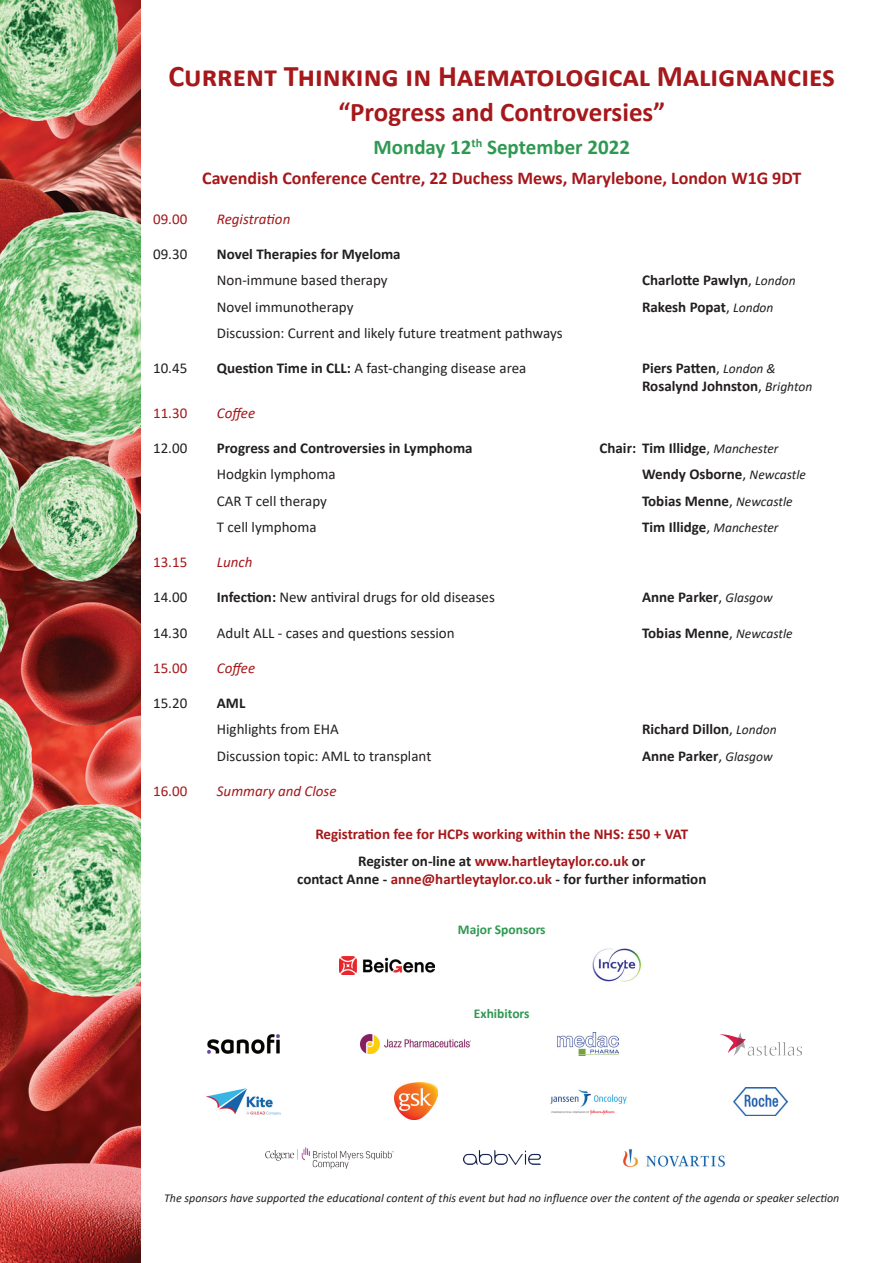
<style>
.page{position:relative;width:893px;height:1263px;background:#fff}
.page>*{position:absolute;margin:0;border:0;box-sizing:border-box;transform-origin:0 0}
.t1{font:700 30px "Calibri";color:#a5181b}
.t2{font:700 27px "Calibri";color:#a5181b}
.t3{font:700 21px "Calibri";color:#2f9953}
.t4{font:700 18px "Calibri";color:#a5181b}
.t5{font:700 15px/18px "Calibri";color:#231f20}
.t6{font:15px "Calibri";color:#231f20}
.t7{font:700 15px/26.5px "Calibri";color:#a5181b;text-align:center}
.t8{font:italic 15px "Calibri";color:#a5181b}
.t9{font:15px "Calibri";color:#a5181b}
.t10{font:700 13.5px "Calibri";color:#2f9953}
.t11{font:italic 12px "Calibri";color:#231f20}
.s1{font-weight:400}
.s2{font-weight:400;font-style:italic;font-size:13.5px}
.s3{font-weight:700}
.s4{color:#231f20}
.s5{color:#a5181b}
</style>
<div class="page">
<img style="left:0;top:0;width:140px;height:1263px">
<img style="left:339px;top:956px;width:96px;height:18px">
<img style="left:592px;top:948px;width:49px;height:34px">
<img style="left:207px;top:1034px;width:73px;height:20px">
<img style="left:361px;top:1034px;width:109px;height:20px">
<img style="left:557px;top:1033px;width:61px;height:22px">
<img style="left:720px;top:1033px;width:81px;height:22px">
<img style="left:206px;top:1088px;width:75px;height:27px">
<img style="left:394px;top:1083px;width:43px;height:37px">
<img style="left:550px;top:1089px;width:77px;height:26px">
<img style="left:733px;top:1087px;width:54px;height:28px">
<img style="left:266px;top:1147px;width:127px;height:21px">
<img style="left:463px;top:1151px;width:77px;height:13px">
<img style="left:623px;top:1149px;width:102px;height:18px">
<h1 class="t1" style="left:168px;top:55px;width:668px">Current Thinking in Haematological Malignancies</h1>
<h2 class="t2" style="left:338px;top:92px;width:328px">“Progress and Controversies”</h2>
<h3 class="t3" style="left:373px;top:132px;width:258px">Monday 12<sup>th</sup> September 2022</h3>
<p class="t4" style="left:202px;top:166px;width:601px">Cavendish Conference Centre, 22 Duchess Mews, Marylebone, London W1G 9DT</p>
<p class="t9" style="left:153px;top:208px;width:36px">09.00</p>
<p class="t8" style="left:217px;top:208px;width:75px">Registration</p>
<p class="t6" style="left:153px;top:243px;width:36px">09.30</p>
<p class="t5" style="left:217px;top:245px;width:185px">Novel Therapies for Myeloma</p>
<p class="t6" style="left:217px;top:270px;width:172px">Non-immune based therapy</p>
<p class="t5" style="left:642px;top:271px;width:155px">Charlotte Pawlyn<span class="s1">,</span> <span class="s2">London</span></p>
<p class="t6" style="left:217px;top:296px;width:138px">Novel immunotherapy</p>
<p class="t5" style="left:642px;top:298px;width:133px">Rakesh Popat<span class="s1">,</span> <span class="s2">London</span></p>
<p class="t6" style="left:217px;top:323px;width:347px">Discussion: Current and likely future treatment pathways</p>
<p class="t6" style="left:153px;top:358px;width:36px">10.45</p>
<p class="t6" style="left:217px;top:358px;width:311px"><span class="s3">Question Time in CLL:</span> A fast-changing disease area</p>
<p class="t5" style="left:642px;top:359px;width:172px">Piers Patten<span class="s1">,</span> <span class="s2">London &amp;<br></span>Rosalynd Johnston<span class="s1">,</span> <span class="s2">Brighton</span></p>
<p class="t9" style="left:153px;top:402px;width:36px">11.30</p>
<p class="t8" style="left:217px;top:402px;width:40px">Coffee</p>
<p class="t6" style="left:153px;top:438px;width:36px">12.00</p>
<p class="t5" style="left:217px;top:439px;width:257px">Progress and Controversies in Lymphoma</p>
<p class="t5" style="left:600px;top:439px;width:180px">Chair: Tim Illidge<span class="s1">,</span> <span class="s2">Manchester</span></p>
<p class="t6" style="left:217px;top:464px;width:120px">Hodgkin lymphoma</p>
<p class="t5" style="left:642px;top:465px;width:165px">Wendy Osborne<span class="s1">,</span> <span class="s2">Newcastle</span></p>
<p class="t6" style="left:217px;top:491px;width:112px">CAR T cell therapy</p>
<p class="t5" style="left:642px;top:492px;width:152px">Tobias Menne<span class="s1">,</span> <span class="s2">Newcastle</span></p>
<p class="t6" style="left:217px;top:517px;width:101px">T cell lymphoma</p>
<p class="t5" style="left:642px;top:518px;width:138px">Tim Illidge<span class="s1">,</span> <span class="s2">Manchester</span></p>
<p class="t9" style="left:153px;top:552px;width:36px">13.15</p>
<p class="t8" style="left:217px;top:552px;width:37px">Lunch</p>
<p class="t6" style="left:153px;top:587px;width:36px">14.00</p>
<p class="t6" style="left:217px;top:587px;width:280px"><span class="s3">Infection:</span> New antiviral drugs for old diseases</p>
<p class="t5" style="left:642px;top:588px;width:132px">Anne Parker<span class="s1">,</span> <span class="s2">Glasgow</span></p>
<p class="t6" style="left:153px;top:622px;width:36px">14.30</p>
<p class="t6" style="left:217px;top:622px;width:239px">Adult ALL - cases and questions session</p>
<p class="t5" style="left:642px;top:623px;width:152px">Tobias Menne<span class="s1">,</span> <span class="s2">Newcastle</span></p>
<p class="t9" style="left:153px;top:657px;width:36px">15.00</p>
<p class="t8" style="left:217px;top:657px;width:40px">Coffee</p>
<p class="t6" style="left:153px;top:692px;width:36px">15.20</p>
<p class="t5" style="left:217px;top:693px;width:30px">AML</p>
<p class="t6" style="left:217px;top:719px;width:123px">Highlights from EHA</p>
<p class="t5" style="left:642px;top:720px;width:136px">Richard Dillon<span class="s1">,</span> <span class="s2">London</span></p>
<p class="t6" style="left:217px;top:745px;width:216px">Discussion topic: AML to transplant</p>
<p class="t5" style="left:642px;top:746px;width:132px">Anne Parker<span class="s1">,</span> <span class="s2">Glasgow</span></p>
<p class="t9" style="left:153px;top:780px;width:36px">16.00</p>
<p class="t8" style="left:217px;top:780px;width:121px">Summary and Close</p>
<p class="t7" style="left:315px;top:821px;width:374px">Registration fee for HCPs working within the NHS: £50 + VAT<br><span class="s4">Register on-line at</span> www.hartleytaylor.co.uk <span class="s4">or</span></p>
<p class="t5" style="left:297px;top:869px;width:411px">contact Anne - <span class="s5">anne@hartleytaylor.co.uk</span> - for further information</p>
<p class="t10" style="left:458px;top:920px;width:89px">Major Sponsors</p>
<p class="t10" style="left:474px;top:1004px;width:57px">Exhibitors</p>
<p class="t11" style="left:164px;top:1190px;width:677px">The sponsors have supported the educational content of this event but had no influence over the content of the agenda or speaker selection</p>
</div>
